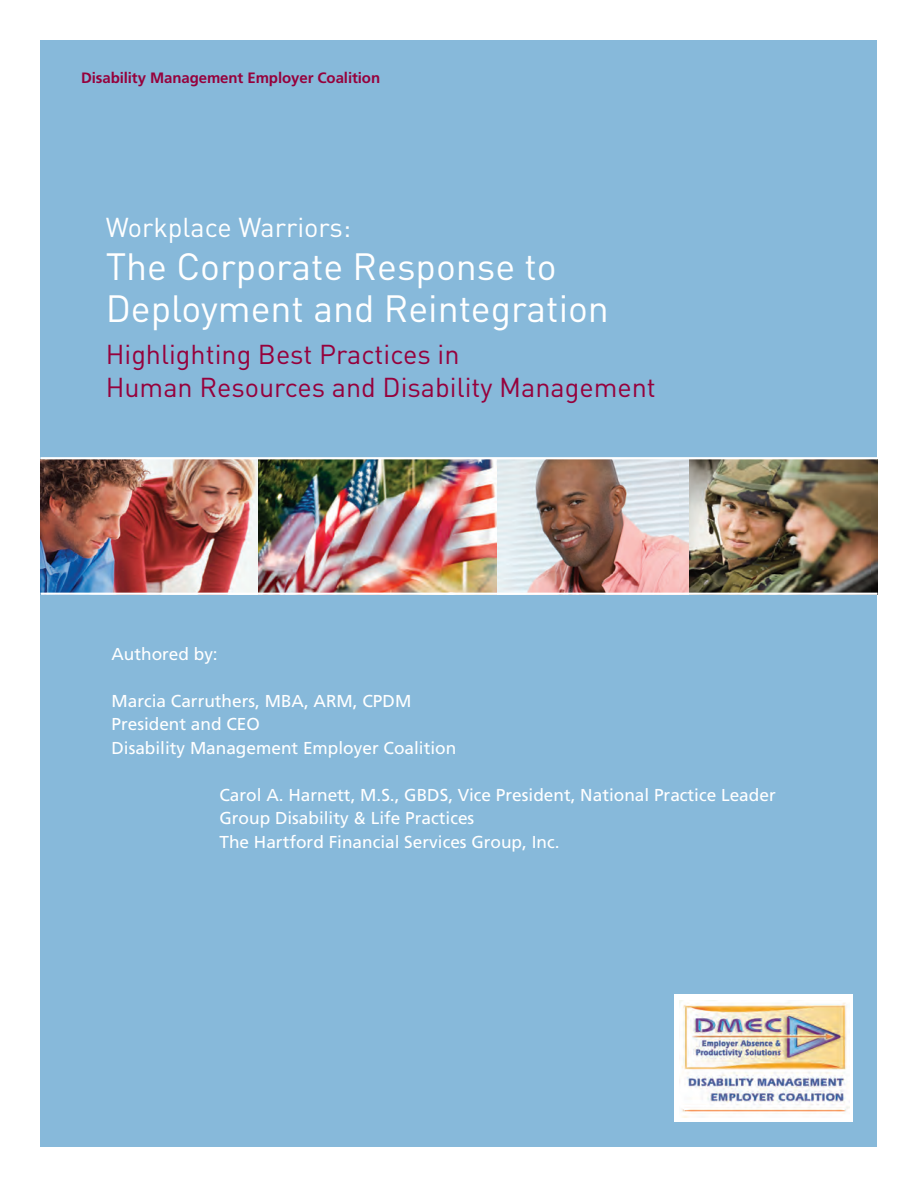
<style>
.page{position:relative;width:918px;height:1188px;background:#fff}
.page>*{position:absolute;margin:0;border:0;box-sizing:border-box;transform-origin:0 0}
.t1{font:37.5px/42px "DIN";color:#fff}
.t2{font:27px/33px "DIN";color:#96013c}
.t3{font:27px "DIN";color:#fff}
.t4{font:17.25px/23.5px "Frutiger";color:#fff}
.t5{font:700 15px "Frutiger";letter-spacing:-.005em;color:#96013c}
</style>
<div class="page">
<div style="left:40px;top:40px;width:838px;height:1108px;background:#87b9da"></div>
<div style="left:674px;top:995px;width:179px;height:127px;background:#fff"></div>
<img style="left:679px;top:1001px;width:171px;height:117px">
<img style="left:688px;top:459px;width:190px;height:134px">
<img style="left:496px;top:459px;width:192px;height:134px">
<img style="left:40px;top:459px;width:218px;height:134px">
<img style="left:258px;top:459px;width:238px;height:134px">
<hr style="left:40px;top:457px;width:838px;height:2px;background:#fff">
<hr style="left:40px;top:593px;width:838px;height:2px;background:#fff">
<p class="t5" style="left:81px;top:72px;width:301px">Disability Management Employer Coalition</p>
<h2 class="t3" style="left:106px;top:211px;width:247px">Workplace Warriors:</h2>
<h1 class="t1" style="left:106px;top:245px;width:505px">The Corporate Response to<br>Deployment and Reintegration</h1>
<h2 class="t2" style="left:106px;top:337px;width:552px">Highlighting Best Practices in<br>Human Resources and Disability Management</h2>
<p class="t4" style="left:111px;top:644px;width:108px">Authored by:</p>
<p class="t4" style="left:111px;top:691px;width:346px">Marcia Carruthers, MBA, ARM, CPDM<br>President and CEO<br>Disability Management Employer Coalition</p>
<p class="t4" style="left:219px;top:784px;width:558px">Carol A. Harnett, M.S., GBDS, Vice President, National Practice Leader<br>Group Disability &amp; Life Practices<br>The Hartford Financial Services Group, Inc.</p>
</div>
